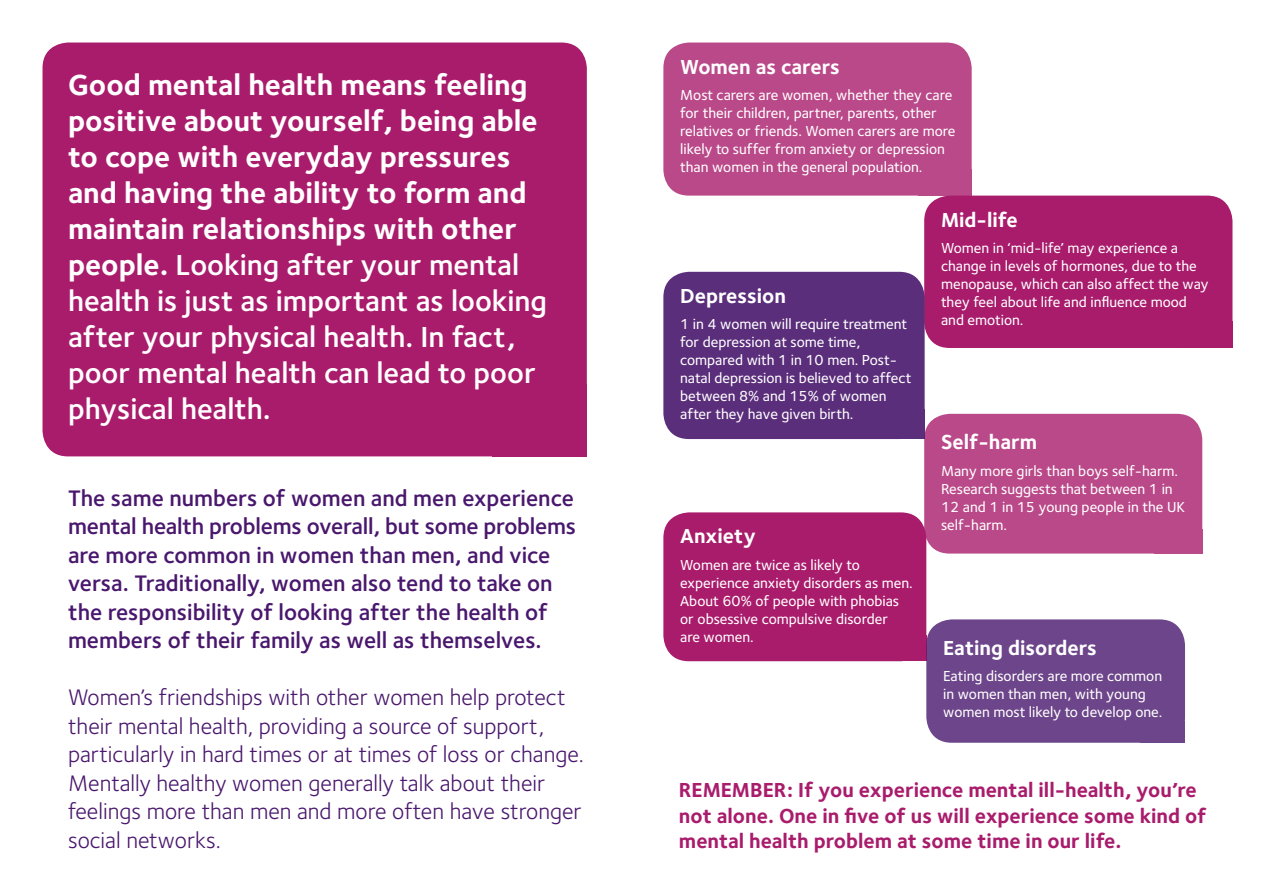
<style>
.page{position:relative;width:1263px;height:893px;background:#fff}
.page>*{position:absolute;margin:0;border:0;box-sizing:border-box;transform-origin:0 0}
.t1{font:700 30px/36px "Foundry Sterling";color:#fff}
.t2{font:600 23.25px/28.5px "Foundry Sterling";color:#49176d}
.t3{font:23.25px/28.5px "Foundry Sterling";color:#49176d}
.t4{font:700 21px/25.2px "Foundry Sterling";color:#a91c6c}
.t5{font:700 21px "Foundry Sterling";color:#fff}
.t6{font:500 15px/18px "Foundry Sterling";color:#fff}
.s1{font-weight:600}
</style>
<div class="page">
<div style="left:663px;top:512px;width:263px;height:149px;background:#a91c6c;border-radius:26px"></div>
<div style="left:881px;top:635px;width:45px;height:26px;background:#a91c6c"></div>
<div style="left:43px;top:43px;width:544px;height:413px;background:#a91c6c;border-radius:26px"></div>
<div style="left:492px;top:384px;width:95px;height:72px;background:#a91c6c"></div>
<div style="left:924px;top:196px;width:308px;height:152px;background:#a91c6c;border-radius:26px"></div>
<div style="left:1179px;top:321px;width:53px;height:27px;background:#a91c6c"></div>
<div style="left:663px;top:43px;width:309px;height:153px;background:#ba4989;border-radius:26px"></div>
<div style="left:918px;top:169px;width:54px;height:27px;background:#ba4989"></div>
<div style="left:926px;top:619px;width:259px;height:124px;background:#6d458a;border-radius:26px"></div>
<div style="left:1140px;top:721px;width:45px;height:22px;background:#6d458a"></div>
<div style="left:924px;top:414px;width:278px;height:140px;background:#ba4989;border-radius:26px"></div>
<div style="left:1154px;top:529px;width:48px;height:25px;background:#ba4989"></div>
<div style="left:663px;top:272px;width:262px;height:167px;background:#5b2e7b;border-radius:26px"></div>
<div style="left:879px;top:410px;width:46px;height:29px;background:#5b2e7b"></div>
<p class="t1" style="left:68px;top:67px;width:481px">Good mental health means feeling positive about yourself, being able to cope with everyday pressures and having the ability to form and maintain relationships with other people. <span class="s1">Looking after your mental health is just as important as looking after your physical health. In fact, poor mental health can lead to poor physical health.</span></p>
<p class="t2" style="left:68px;top:483px;width:509px">The same numbers of women and men experience mental health problems overall, but some problems are more common in women than men, and vice versa. Traditionally, women also tend to take on the responsibility of looking after the health of members of their family as well as themselves.</p>
<p class="t3" style="left:68px;top:683px;width:517px">Women’s friendships with other women help protect their mental health, providing a source of support, particularly in hard times or at times of loss or change.<br>Mentally healthy women generally talk about their feelings more than men and more often have stronger social networks.</p>
<h3 class="t5" style="left:680px;top:54px;width:161px">Women as carers</h3>
<p class="t6" style="left:680px;top:86px;width:277px">Most carers are women, whether they care for their children, partner, parents, other relatives or friends. Women carers are more likely to suffer from anxiety or depression than women in the general population.</p>
<h3 class="t5" style="left:680px;top:283px;width:107px">Depression</h3>
<p class="t6" style="left:680px;top:315px;width:233px">1 in 4 women will require treatment for depression at some time, compared with 1 in 10 men. Post&shy;natal depression is believed to affect between 8% and 15% of women after they have given birth.</p>
<h3 class="t5" style="left:680px;top:524px;width:77px">Anxiety</h3>
<p class="t6" style="left:680px;top:556px;width:234px">Women are twice as likely to experience anxiety disorders as men.<br>About 60% of people with phobias or obsessive compulsive disorder<br>are women.</p>
<h3 class="t5" style="left:941px;top:207px;width:78px">Mid-life</h3>
<p class="t6" style="left:941px;top:239px;width:269px">Women in ‘mid-life’ may experience a change in levels of hormones, due to the menopause, which can also affect the way they feel about life and influence mood and emotion.</p>
<h3 class="t5" style="left:941px;top:430px;width:98px">Self-harm</h3>
<p class="t6" style="left:941px;top:462px;width:245px">Many more girls than boys self-harm.<br>Research suggests that between 1 in<br>12 and 1 in 15 young people in the UK self-harm.</p>
<h3 class="t5" style="left:943px;top:635px;width:155px">Eating disorders</h3>
<p class="t6" style="left:943px;top:667px;width:221px">Eating disorders are more common in women than men, with young women most likely to develop one.</p>
<h3 class="t4" style="left:679px;top:777px;width:529px;text-indent:71px">ber: If you experience mental ill-health, you’re not alone. One in five of us will experience some kind of mental health problem at some time in our life.</h3>
<h3 class="t4" style="left:679px;top:777px;width:28px">Remem</h3>
</div>
